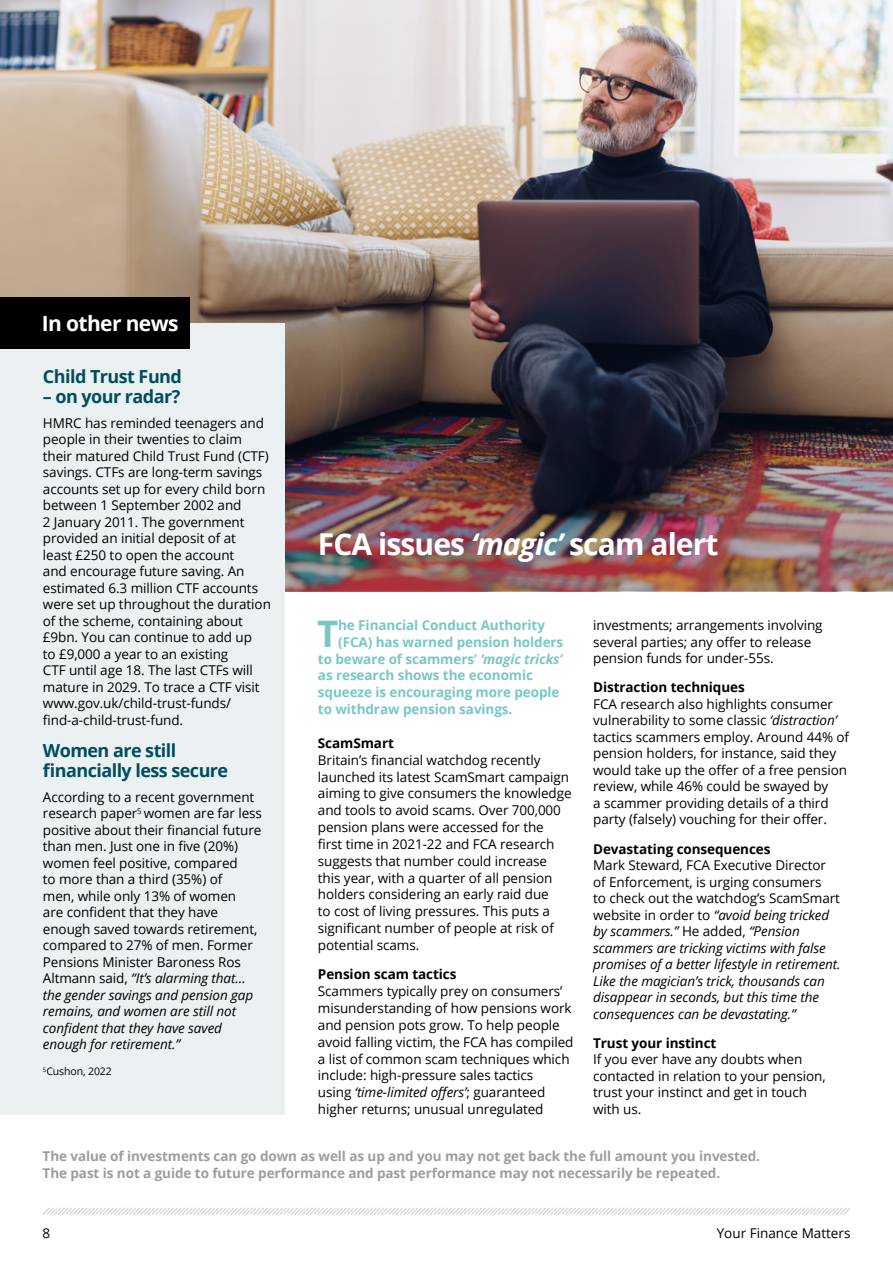
<style>
.page{position:relative;width:893px;height:1263px;background:#fff}
.page>*{position:absolute;margin:0;border:0;box-sizing:border-box;transform-origin:0 0}
.t1{font:700 36.6px "Open Sans";color:#77c7c7}
.t2{font:700 30px "Open Sans";letter-spacing:-.03em;color:#fff}
.t3{font:700 21px "Open Sans";letter-spacing:-.03em;color:#fff}
.t4{font:700 18px/19.5px "Open Sans";letter-spacing:-.03em;color:#004e5b}
.t5{font:13.5px/16.5px "Open Sans";letter-spacing:-.005em;color:#000}
.t6{font:italic 13.5px/16.5px "Open Sans";letter-spacing:-.005em;color:#000}
.t7{font:700 13.5px "Open Sans";letter-spacing:-.005em;color:#77c7c7}
.t8{font:700 13.5px/16.5px "Open Sans";letter-spacing:-.005em;color:#9d9d9c}
.t9{font:700 13.5px "Open Sans";letter-spacing:-.005em;color:#000}
.t10{font:10.5px "Open Sans";letter-spacing:-.01em;color:#000}
.s1{font-style:italic}
.s2{font-style:normal}
</style>
<div class="page">
<svg style="left:43px;top:1208px;width:807px;height:7px"></svg>
<img style="left:0;top:0;width:893px;height:591px">
<div style="left:0;top:323px;width:285px;height:791px;background:#ebf0f3"></div>
<div style="left:0;top:297px;width:189px;height:52px;background:#000"></div>
<h3 class="t3" style="left:42px;top:309px;width:138px">In other news</h3>
<h3 class="t4" style="left:43px;top:366px;width:141px">Child Trust Fund</h3>
<h3 class="t4" style="left:43px;top:386px;width:139px">– on your radar?</h3>
<p class="t5" style="left:43px;top:414px;width:230px">HMRC has reminded teenagers and people in their twenties to claim their matured Child Trust Fund (CTF) savings. CTFs are long-term savings accounts set up for every child born between 1 September 2002 and<br>2 January 2011. The government provided an initial deposit of at<br>least £250 to open the account<br>and encourage future saving. An estimated 6.3 million CTF accounts were set up throughout the duration of the scheme, containing about £9bn. You can continue to add up<br>to £9,000 a year to an existing<br>CTF until age 18. The last CTFs will mature in 2029. To trace a CTF visit www.gov.uk/child-trust-funds/ find-a-child-trust-fund.</p>
<h3 class="t4" style="left:43px;top:740px;width:187px">Women are still financially less secure</h3>
<p class="t5" style="left:43px;top:788px;width:221px">According to a recent government research paper<sup>5</sup> women are far less positive about their financial future than men. Just one in five (20%) women feel positive, compared<br>to more than a third (35%) of<br>men, while only 13% of women<br>are confident that they have enough saved towards retirement, compared to 27% of men. Former<br>Pensions Minister Baroness Ros<br>Altmann said, <span class="s1">“It’s alarming that… the gender savings and pension gap remains, and women are still not confident that they have saved enough for retirement.”</span></p>
<p class="t10" style="left:43px;top:1064px;width:70px"><sup>5</sup>Cushon, 2022</p>
<h2 class="t2" style="left:318px;top:522px;width:402px">FCA issues <span class="s1">‘magic’</span> scam alert</h2>
<h1 class="t1" style="left:317px;top:608px;width:23px">T</h1>
<p class="t7" style="left:338px;top:616px;width:208px">he Financial Conduct Authority</p>
<p class="t7" style="left:338px;top:632px;width:227px">(FCA) has warned pension holders</p>
<p class="t7" style="left:318px;top:649px;width:246px">to beware of scammers’ <span class="s1">‘magic tricks’</span></p>
<p class="t7" style="left:318px;top:666px;width:217px">as research shows the economic</p>
<p class="t7" style="left:318px;top:683px;width:243px">squeeze is encouraging more people</p>
<p class="t7" style="left:318px;top:700px;width:196px">to withdraw pension savings.</p>
<p class="t9" style="left:318px;top:733px;width:77px">ScamSmart</p>
<p class="t5" style="left:318px;top:751px;width:255px">Britain’s financial watchdog recently launched its latest ScamSmart campaign aiming to give consumers the knowledge and tools to avoid scams. Over 700,000 pension plans were accessed for the<br>first time in 2021-22 and FCA research suggests that number could increase this year, with a quarter of all pension holders considering an early raid due<br>to cost of living pressures. This puts a significant number of people at risk of potential scams.</p>
<p class="t9" style="left:318px;top:965px;width:140px">Pension scam tactics</p>
<p class="t5" style="left:318px;top:982px;width:257px">Scammers typically prey on consumers’ misunderstanding of how pensions work and pension pots grow. To help people avoid falling victim, the FCA has compiled a list of common scam techniques which include: high-pressure sales tactics<br>using <span class="s1">‘time-limited offers’</span>; guaranteed higher returns; unusual unregulated</p>
<p class="t5" style="left:593px;top:617px;width:231px">investments; arrangements involving several parties; any offer to release pension funds for under-55s.</p>
<p class="t9" style="left:593px;top:678px;width:153px">Distraction techniques</p>
<p class="t5" style="left:593px;top:695px;width:258px">FCA research also highlights consumer vulnerability to some classic <span class="s1">‘distraction’ </span>tactics scammers employ. Around 44% of pension holders, for instance, said they would take up the offer of a free pension review, while 46% could be swayed by<br>a scammer providing details of a third party (falsely) vouching for their offer.</p>
<p class="t9" style="left:593px;top:839px;width:179px">Devastating consequences</p>
<p class="t6" style="left:593px;top:857px;width:249px"><span class="s2">Mark Steward, FCA Executive Director of Enforcement, is urging consumers<br>to check out the watchdog’s ScamSmart website in order to</span> “avoid being tricked by scammers.” <span class="s2">He added,</span> “Pension scammers are tricking victims with false promises of a better lifestyle in retirement.<br>Like the magician’s trick, thousands can disappear in seconds, but this time the consequences can be devastating.”</p>
<p class="t9" style="left:593px;top:1033px;width:125px">Trust your instinct</p>
<p class="t5" style="left:593px;top:1051px;width:234px">If you ever have any doubts when contacted in relation to your pension, trust your instinct and get in touch with us.</p>
<p class="t8" style="left:43px;top:1148px;width:719px">The value of investments can go down as well as up and you may not get back the full amount you invested.<br>The past is not a guide to future performance and past performance may not necessarily be repeated.</p>
<p class="t5" style="left:43px;top:1224px;width:9px">8</p>
<p class="t5" style="left:717px;top:1224px;width:135px">Your Finance Matters</p>
</div>
